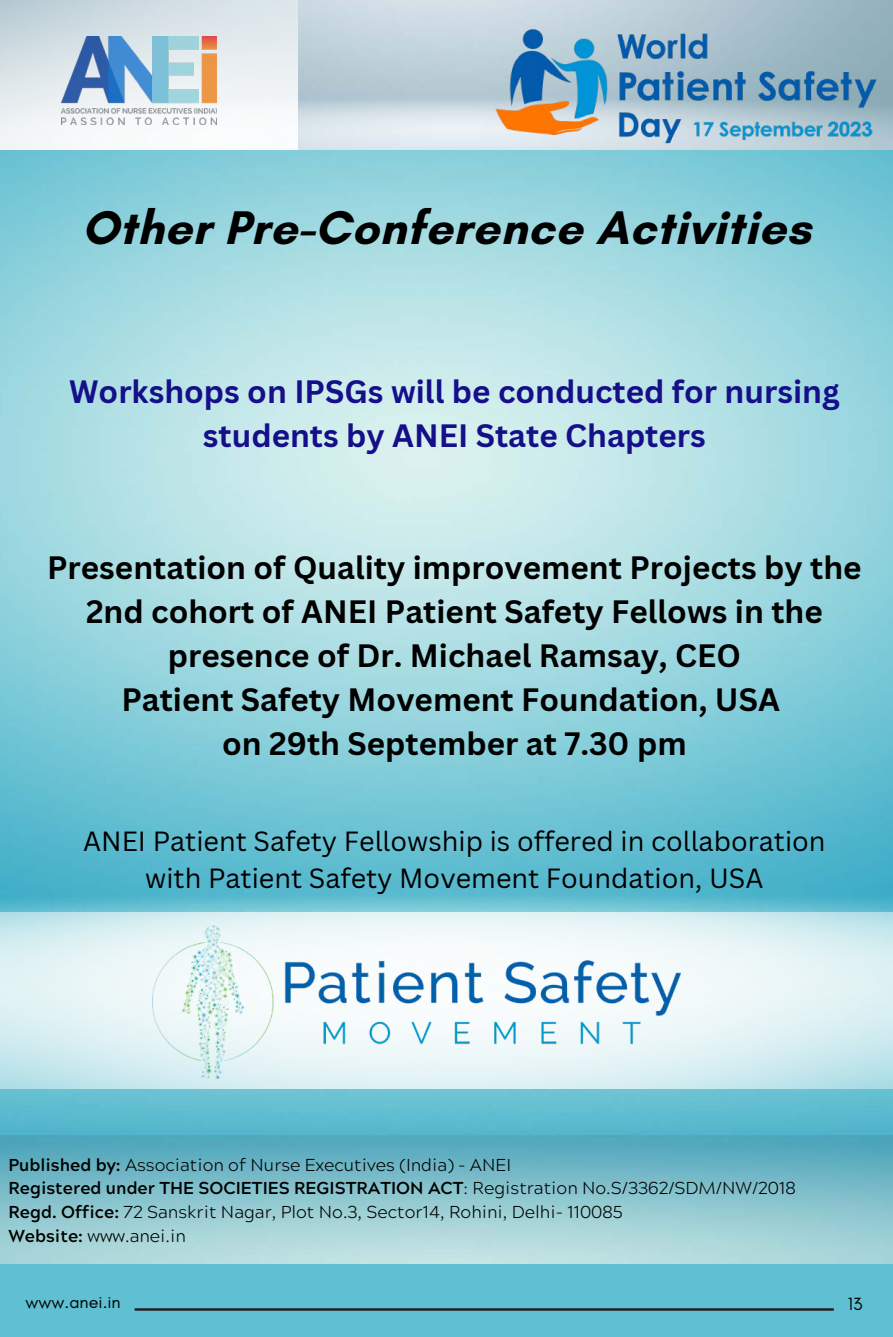
<style>
.page{position:relative;width:893px;height:1337px;background:#fff}
.page>*{position:absolute;margin:0;border:0;box-sizing:border-box;transform-origin:0 0}
.t1{font:700 48px "Glacial Indifference";letter-spacing:.015em;color:#000}
.t2{font:700 31.5px/43.8px "Canva Sans";color:#000;text-align:center}
.t3{font:700 31.5px/43.8px "Canva Sans";color:#150f89;text-align:center}
.t4{font:27px/37px "Canva Sans";color:#000;text-align:center}
.t5{font:18px "Glacial Indifference";color:#040503}
.t6{font:300 17.25px/23.5px "Acherus Grotesque";color:#000}
.s1{font-weight:700}
</style>
<div class="page">
<div style="left:0;top:1238px;width:892px;height:98px;background:#5ec0d2"></div>
<img style="left:0;top:150px;width:892px;height:1112px">
<img style="left:0;top:0;width:297px;height:150px">
<img style="left:62px;top:37px;width:155px;height:88px">
<img style="left:481px;top:0;width:411px;height:173px">
<img style="left:0;top:912px;width:892px;height:176px">
<img style="left:153px;top:924px;width:527px;height:153px">
<hr style="left:135px;top:1307px;width:698px;height:3px;background:#251f21">
<h1 class="t1" style="left:82px;top:198px;width:730px">Other Pre-Conference Activities</h1>
<h2 class="t3" style="left:69px;top:370px;width:772px">Workshops on IPSGs will be conducted for nursing students by ANEI State Chapters</h2>
<h2 class="t2" style="left:47px;top:546px;width:816px">Presentation of Quality improvement Projects by the 2nd cohort of ANEI Patient Safety Fellows in the presence of Dr. Michael Ramsay, CEO<br>Patient Safety Movement Foundation, USA<br>on 29th September at 7.30 pm</h2>
<h3 class="t4" style="left:83px;top:822px;width:744px">ANEI Patient Safety Fellowship is offered in collaboration with Patient Safety Movement Foundation, USA</h3>
<p class="t6" style="left:8px;top:1151px;width:788px"><span class="s1">Published by:</span> Association of Nurse Executives (India) - ANEI<br><span class="s1">Registered under THE SOCIETIES REGISTRATION ACT</span>: Registration No.S/3362/SDM/NW/2018<br><span class="s1">Regd. Office:</span> 72 Sanskrit Nagar, Plot No.3, Sector14, Rohini, Delhi- 110085<br><span class="s1">Website:</span> www.anei.in</p>
<p class="t5" style="left:25px;top:1292px;width:97px">www.anei.in</p>
<p class="t5" style="left:847px;top:1293px;width:16px">13</p>
</div>
